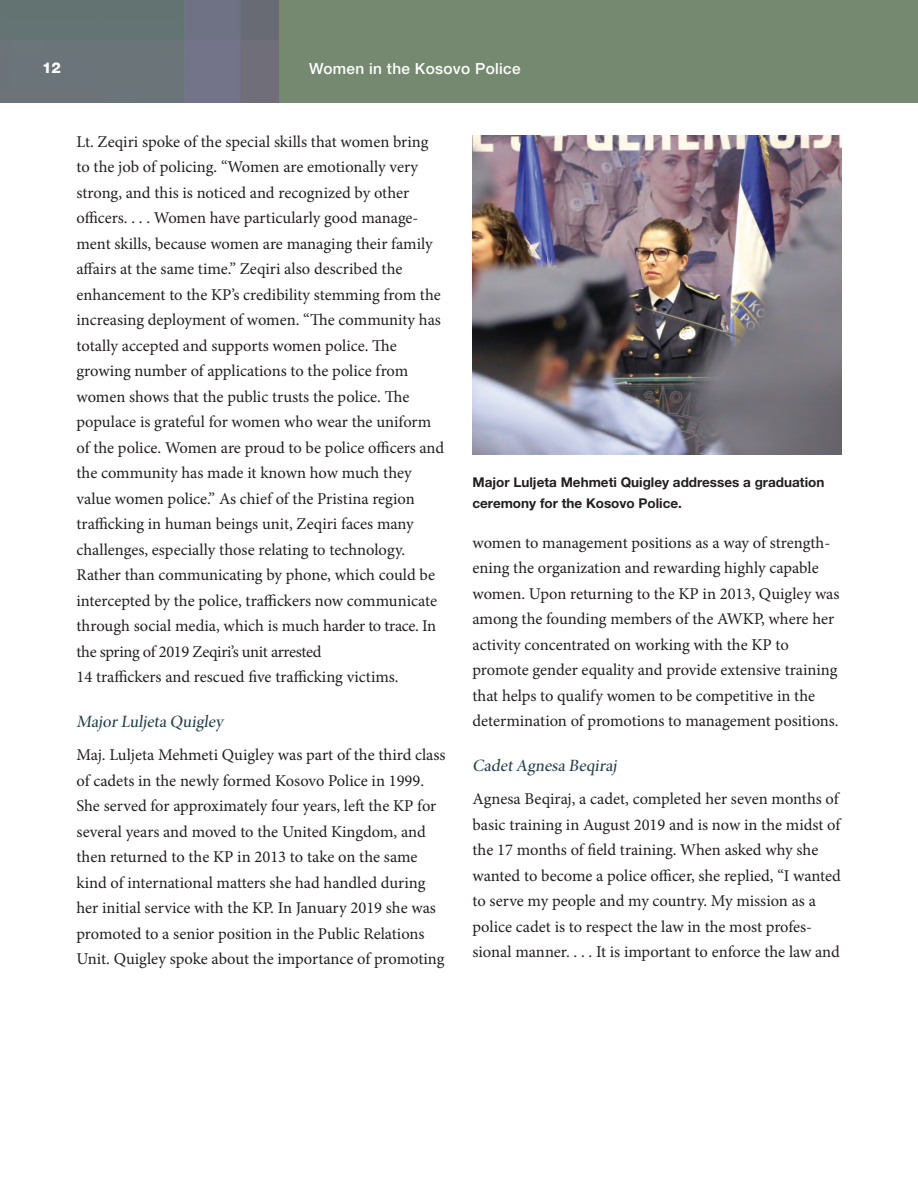
<style>
.page{position:relative;width:918px;height:1188px;background:#fff}
.page>*{position:absolute;margin:0;border:0;box-sizing:border-box;transform-origin:0 0}
.t1{font:17.25px "Minion Pro Medium Subh";color:#26414e}
.t2{font:16.5px/25.5px "Minion Pro";color:#231f20}
.t3{font:500 15.3px "Helvetica Neue LT Std";letter-spacing:.02em;color:#fff}
.t4{font:800 15px "Helvetica Neue LT Std";color:#fff}
.t5{font:700 13.5px/21px "Helvetica Neue LT Std";color:#231f20}
</style>
<div class="page">
<div style="left:279px;top:0;width:639px;height:103px;background:#748970"></div>
<img style="left:0;top:0;width:279px;height:103px">
<img style="left:472px;top:135px;width:370px;height:319px">
<p class="t4" style="left:42px;top:59px;width:20px">12</p>
<p class="t3" style="left:309px;top:59px;width:213px">Women in the Kosovo Police</p>
<p class="t2" style="left:76px;top:129px;width:369px">Lt. Zeqiri spoke of the special skills that women bring to the job of policing. “Women are emotionally very strong, and this is noticed and recognized by other officers. . . . Women have particularly good manage&shy;ment skills, because women are managing their family affairs at the same time.” Zeqiri also described the enhancement to the KP’s credibility stemming from the increasing deployment of women. “The community has totally accepted and supports women police. The growing number of applications to the police from women shows that the public trusts the police. The populace is grateful for women who wear the uniform of the police. Women are proud to be police officers and the community has made it known how much they value women police.” As chief of the Pristina region trafficking in human beings unit, Zeqiri faces many challenges, especially those relating to technology.<br>Rather than communicating by phone, which could be intercepted by the police, traffickers now communicate through social media, which is much harder to trace. In the spring of 2019 Zeqiri’s unit arrested<br>14 traffickers and rescued five trafficking victims.</p>
<p class="t1" style="left:76px;top:711px;width:151px">Maj or Lulj eta Quigley</p>
<p class="t2" style="left:76px;top:743px;width:370px">Maj. Luljeta Mehmeti Quigley was part of the third class of cadets in the newly formed Kosovo Police in 1999.<br>She served for approximately four years, left the KP for several years and moved to the United Kingdom, and then returned to the KP in 2013 to take on the same kind of international matters she had handled during her initial service with the KP. In January 2019 she was promoted to a senior position in the Public Relations Unit. Quigley spoke about the importance of promoting</p>
<p class="t5" style="left:472px;top:471px;width:353px">Major Luljeta Mehmeti Quigley addresses a graduation ceremony for the Kosovo Police.</p>
<p class="t2" style="left:472px;top:530px;width:369px">women to management positions as a way of strength&shy;ening the organization and rewarding highly capable women. Upon returning to the KP in 2013, Quigley was among the founding members of the AWKP, where her activity concentrated on working with the KP to promote gender equality and provide extensive training that helps to qualify women to be competitive in the determination of promotions to management positions.</p>
<p class="t1" style="left:472px;top:755px;width:146px">CadetAgnesa Beqiraj</p>
<p class="t2" style="left:472px;top:786px;width:370px">Agnesa Beqiraj, a cadet, completed her seven months of basic training in August 2019 and is now in the midst of the 17 months of field training. When asked why she wanted to become a police officer, she replied, “I wanted to serve my people and my country. My mission as a police cadet is to respect the law in the most profes&shy;sional manner. . . . It is important to enforce the law and</p>
</div>
